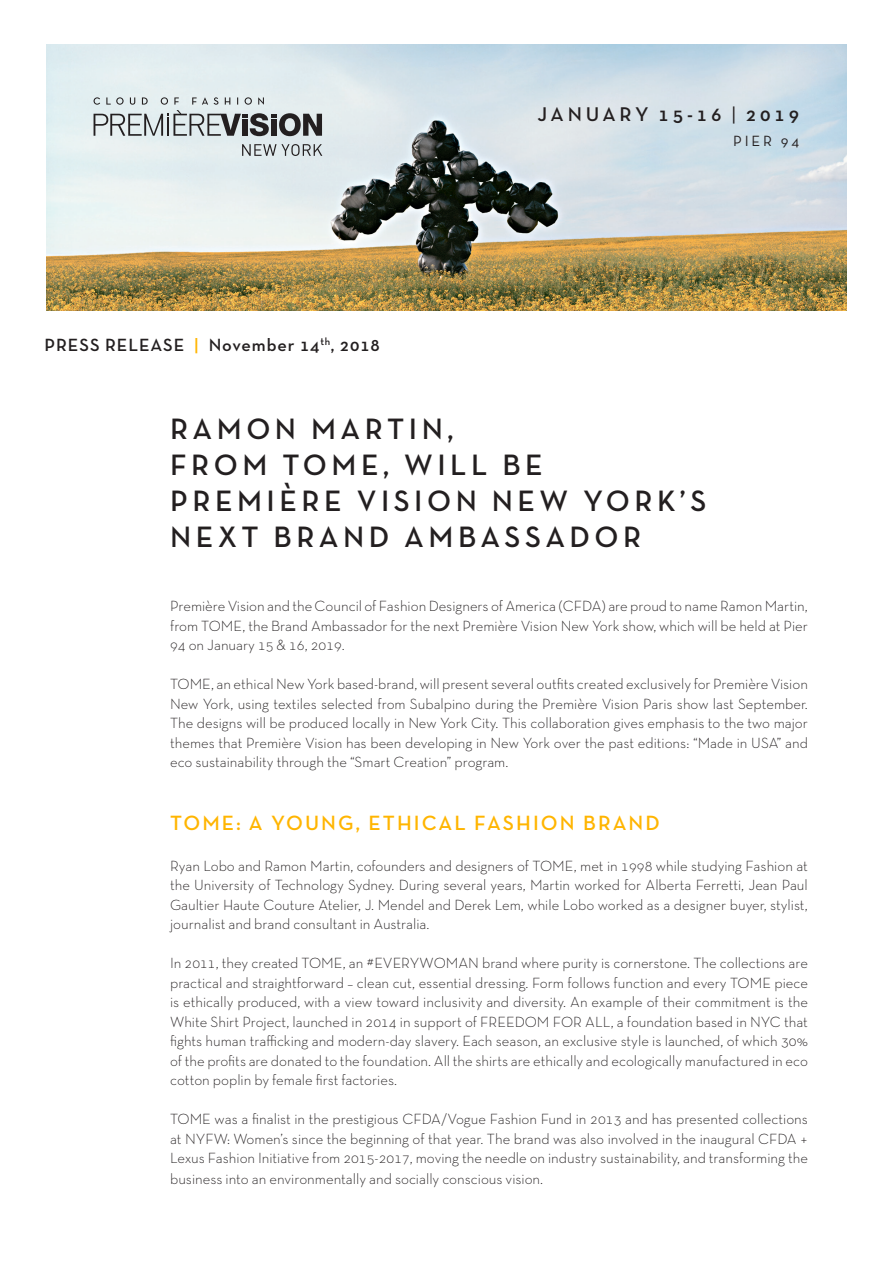
<style>
.page{position:relative;width:893px;height:1263px;background:#fff}
.page>*{position:absolute;margin:0;border:0;box-sizing:border-box;transform-origin:0 0}
.Titre_ville_campagne{font:600 30px "Neutra Text TF";letter-spacing:.15em;color:#231f20}
.t1{font:600 21px "Neutra Text TF";letter-spacing:.1em;color:#ffb500}
.t2{font:600 20.1px "Neutra Text TF";letter-spacing:.19em;color:#231f20}
.t3{font:600 18px "Neutra Text TF";letter-spacing:.05em;color:#231f20}
.t4{font:300 15px/19.5px "Neutra Text TF";color:#231f20;text-align:justify}
.t5{font:15px "Neutra Text TF";letter-spacing:.19em;color:#231f20}
.s1{color:#ffb500}
.s2{font-weight:400}
</style>
<div class="page">
<img style="left:47px;top:44px;width:799px;height:266px">
<svg style="left:94px;top:97px;width:228px;height:39px;background:#afb6b7"></svg>
<svg style="left:242px;top:144px;width:80px;height:12px"></svg>
<p class="t3" style="left:45px;top:333px;width:337px">PRESS RELEASE <span class="s1">|</span> November 14<sup>th</sup>, 2018</p>
<p class="t2" style="left:537px;top:102px;width:263px">JANUARY 15-16 <span class="s2">|</span> 2019</p>
<p class="t5" style="left:733px;top:131px;width:68px">PIER 94</p>
<p class="Titre_ville_campagne" style="left:170px;top:410px;width:285px">RAMON MARTIN,</p>
<p class="Titre_ville_campagne" style="left:170px;top:446px;width:374px">FROM TOME, WILL BE</p>
<p class="Titre_ville_campagne" style="left:170px;top:482px;width:538px">PREMIÈRE VISION NEW YORK’S</p>
<p class="Titre_ville_campagne" style="left:170px;top:518px;width:473px">NEXT BRAND AMBASSADOR</p>
<p class="t4" style="left:170px;top:596px;width:639px">Première Vision and the Council of Fashion Designers of America (CFDA) are proud to name Ramon Martin, from TOME, the Brand Ambassador for the next Première Vision New York show, which will be held at Pier 94 on January 15 &amp; 16, 2019.</p>
<p class="t4" style="left:170px;top:674px;width:639px">TOME, an ethical New York based-brand, will present several outfits created exclusively for Première Vision New York, using textiles selected from Subalpino during the Première Vision Paris show last September.<br>The designs will be produced locally in New York City. This collaboration gives emphasis to the two major themes that Première Vision has been developing in New York over the past editions: “Made in USA” and eco sustainability through the “Smart Creation” program.</p>
<p class="t1" style="left:170px;top:810px;width:491px">TOME: A YOUNG, ETHICAL FASHION BRAND</p>
<p class="t4" style="left:170px;top:856px;width:639px">Ryan Lobo and Ramon Martin, cofounders and designers of TOME, met in 1998 while studying Fashion at the University of Technology Sydney. During several years, Martin worked for Alberta Ferretti, Jean Paul Gaultier Haute Couture Atelier, J. Mendel and Derek Lem, while Lobo worked as a designer buyer, stylist, journalist and brand consultant in Australia.</p>
<p class="t4" style="left:170px;top:953px;width:639px">In 2011, they created TOME, an #EVERYWOMAN brand where purity is cornerstone. The collections are practical and straightforward – clean cut, essential dressing. Form follows function and every TOME piece is ethically produced, with a view toward inclusivity and diversity. An example of their commitment is the White Shirt Project, launched in 2014 in support of FREEDOM FOR ALL, a foundation based in NYC that fights human trafficking and modern-day slavery. Each season, an exclusive style is launched, of which 30% of the profits are donated to the foundation. All the shirts are ethically and ecologically manufactured in eco cotton poplin by female first factories.</p>
<p class="t4" style="left:170px;top:1109px;width:639px">TOME was a finalist in the prestigious CFDA/Vogue Fashion Fund in 2013 and has presented collections at NYFW: Women’s since the beginning of that year. The brand was also involved in the inaugural CFDA + Lexus Fashion Initiative from 2015-2017, moving the needle on industry sustainability, and transforming the</p>
<p class="t4" style="left:170px;top:1169px;width:375px">business into an environmentally and socially conscious vision.</p>
</div>
